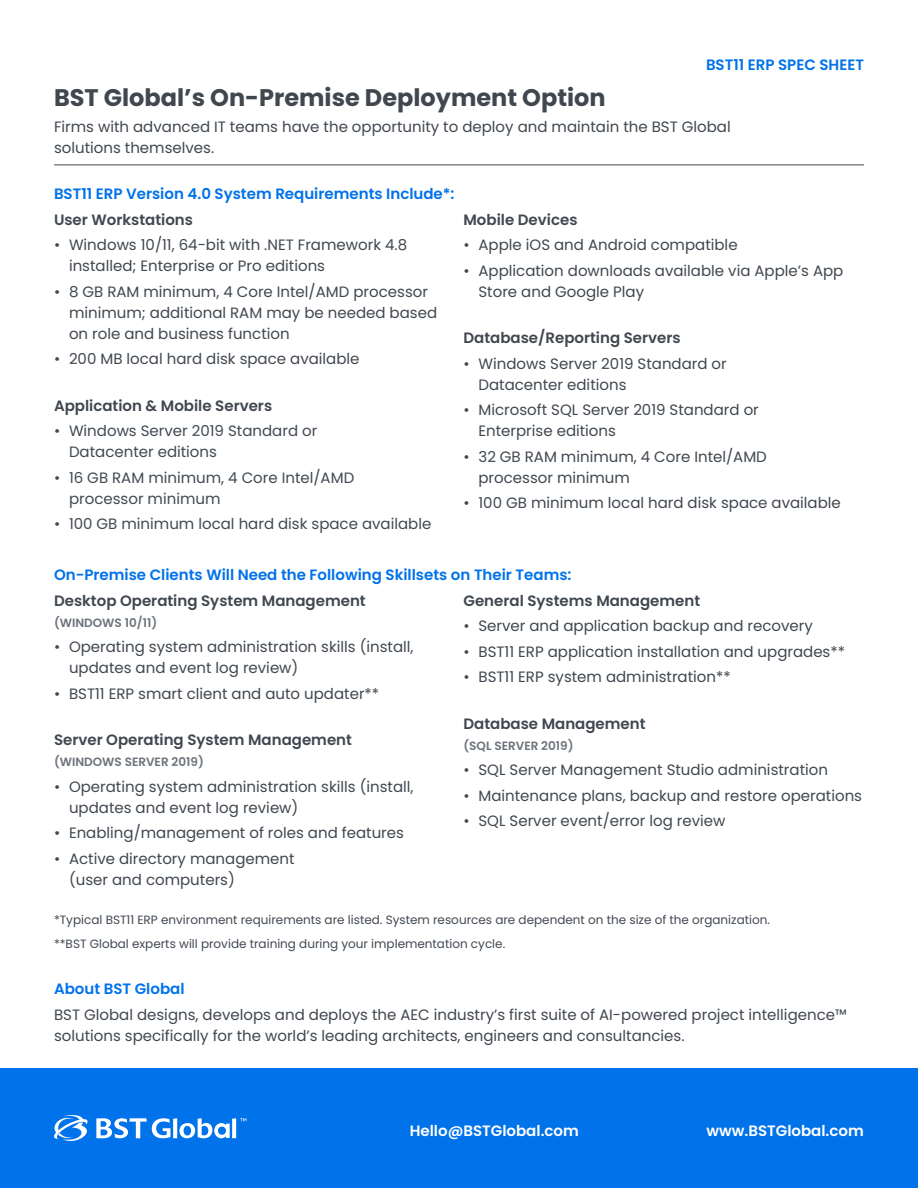
<style>
.page{position:relative;width:918px;height:1188px;background:#fff}
.page>*{position:absolute;margin:0;border:0;box-sizing:border-box;transform-origin:0 0}
.t1{font:700 24px "Poppins";color:#40474f}
.t2{font:15px/21px "Poppins";color:#40474f}
.t3{font:600 15px "Poppins";color:#40474f}
.t4{font:600 15px "Poppins";color:#0072ea}
.t5{font:15px/21px "Poppins";color:#414952}
.t6{font:600 15px "Poppins";color:#fff}
.t7{font:12px/24px "Poppins";color:#414952}
.t8{font:600 12px "Poppins";color:#6c737a}
</style>
<div class="page">
<div style="left:0;top:1068px;width:918px;height:120px;background:#0072ea"></div>
<svg style="left:173px;top:1118px;width:4px;height:20px"></svg>
<svg style="left:232px;top:1118px;width:4px;height:20px"></svg>
<svg style="left:179px;top:1118px;width:51px;height:20px"></svg>
<svg style="left:240px;top:1118px;width:6px;height:3px"></svg>
<svg style="left:54px;top:1115px;width:116px;height:26px"></svg>
<hr style="left:54px;top:165px;width:810px;height:1px;background:#484748">
<p class="t4" style="left:706px;top:56px;width:159px">BST11 ERP SPEC SHEET</p>
<h1 class="t1" style="left:54px;top:87px;width:553px">BST Global’s On-Premise Deployment Option</h1>
<p class="t2" style="left:54px;top:116px;width:678px">Firms with advanced IT teams have the opportunity to deploy and maintain the BST Global solutions themselves.</p>
<p class="t4" style="left:54px;top:185px;width:402px">BST11 ERP Version 4.0 System Requirements Include*:</p>
<p class="t3" style="left:54px;top:210px;width:141px">User Workstations</p>
<p class="t2" style="left:69px;top:235px;width:340px;text-indent:-15px">• Windows 10/11, 64-bit with .NET Framework 4.8 installed; Enterprise or Pro editions</p>
<p class="t2" style="left:69px;top:281px;width:370px;text-indent:-15px">• 8 GB RAM minimum, 4 Core Intel/AMD processor minimum; additional RAM may be needed based on role and business function</p>
<p class="t2" style="left:54px;top:349px;width:307px">• 200 MB local hard disk space available</p>
<p class="t3" style="left:54px;top:396px;width:220px">Application &amp; Mobile Servers</p>
<p class="t5" style="left:69px;top:421px;width:250px;text-indent:-15px">• Windows Server 2019 Standard or<br>Datacenter editions</p>
<p class="t5" style="left:69px;top:467px;width:287px;text-indent:-15px">• 16 GB RAM minimum, 4 Core Intel/AMD processor minimum</p>
<p class="t5" style="left:54px;top:514px;width:379px">• 100 GB minimum local hard disk space available</p>
<p class="t3" style="left:464px;top:210px;width:116px">Mobile Devices</p>
<p class="t2" style="left:464px;top:235px;width:276px">• Apple iOS and Android compatible</p>
<p class="t2" style="left:478px;top:260px;width:366px;text-indent:-15px">• Application downloads available via Apple’s App<br>Store and Google Play</p>
<p class="t3" style="left:464px;top:329px;width:219px">Database/Reporting Servers</p>
<p class="t2" style="left:478px;top:353px;width:250px;text-indent:-15px">• Windows Server 2019 Standard or<br>Datacenter editions</p>
<p class="t2" style="left:478px;top:400px;width:282px;text-indent:-15px">• Microsoft SQL Server 2019 Standard or<br>Enterprise editions</p>
<p class="t2" style="left:478px;top:446px;width:290px;text-indent:-15px">• 32 GB RAM minimum, 4 Core Intel/AMD processor minimum</p>
<p class="t2" style="left:464px;top:493px;width:379px">• 100 GB minimum local hard disk space available</p>
<p class="t4" style="left:54px;top:566px;width:519px">On-Premise Clients Will Need the Following Skillsets on Their Teams:</p>
<p class="t3" style="left:54px;top:591px;width:313px">Desktop Operating System Management</p>
<p class="t8" style="left:54px;top:615px;width:105px">(WINDOWS 10/11)</p>
<p class="t2" style="left:69px;top:637px;width:346px;text-indent:-15px">• Operating system administration skills (install, updates and event log review)</p>
<p class="t2" style="left:54px;top:683px;width:327px">• BST11 ERP smart client and auto updater**</p>
<p class="t3" style="left:54px;top:731px;width:300px">Server Operating System Management</p>
<p class="t8" style="left:54px;top:755px;width:151px">(WINDOWS SERVER 2019)</p>
<p class="t2" style="left:69px;top:776px;width:346px;text-indent:-15px">• Operating system administration skills (install, updates and event log review)</p>
<p class="t2" style="left:54px;top:823px;width:352px">• Enabling/management of roles and features</p>
<p class="t2" style="left:69px;top:848px;width:227px;text-indent:-15px">• Active directory management (user and computers)</p>
<p class="t3" style="left:464px;top:591px;width:238px">General Systems Management</p>
<p class="t2" style="left:464px;top:616px;width:351px">• Server and application backup and recovery</p>
<p class="t2" style="left:464px;top:641px;width:383px">• BST11 ERP application installation and upgrades**</p>
<p class="t2" style="left:464px;top:667px;width:269px">• BST11 ERP system administration**</p>
<p class="t3" style="left:464px;top:714px;width:184px">Database Management</p>
<p class="t8" style="left:464px;top:738px;width:112px">(SQL SERVER 2019)</p>
<p class="t2" style="left:464px;top:760px;width:366px">• SQL Server Management Studio administration</p>
<p class="t2" style="left:464px;top:785px;width:400px">• Maintenance plans, backup and restore operations</p>
<p class="t2" style="left:464px;top:811px;width:264px">• SQL Server event/error log review</p>
<p class="t7" style="left:54px;top:908px;width:718px">*Typical BST11 ERP environment requirements are listed. System resources are dependent on the size of the organization. **BST Global experts will provide training during your implementation cycle.</p>
<p class="t4" style="left:54px;top:980px;width:132px">About BST Global</p>
<p class="t2" style="left:54px;top:1004px;width:794px">BST Global designs, develops and deploys the AEC industry’s first suite of AI-powered project intelligence™ solutions specifically for the world’s leading architects, engineers and consultancies.</p>
<p class="t6" style="left:410px;top:1122px;width:171px">Hello@BSTGlobal.com</p>
<p class="t6" style="left:706px;top:1122px;width:159px">www.BSTGlobal.com</p>
</div>
